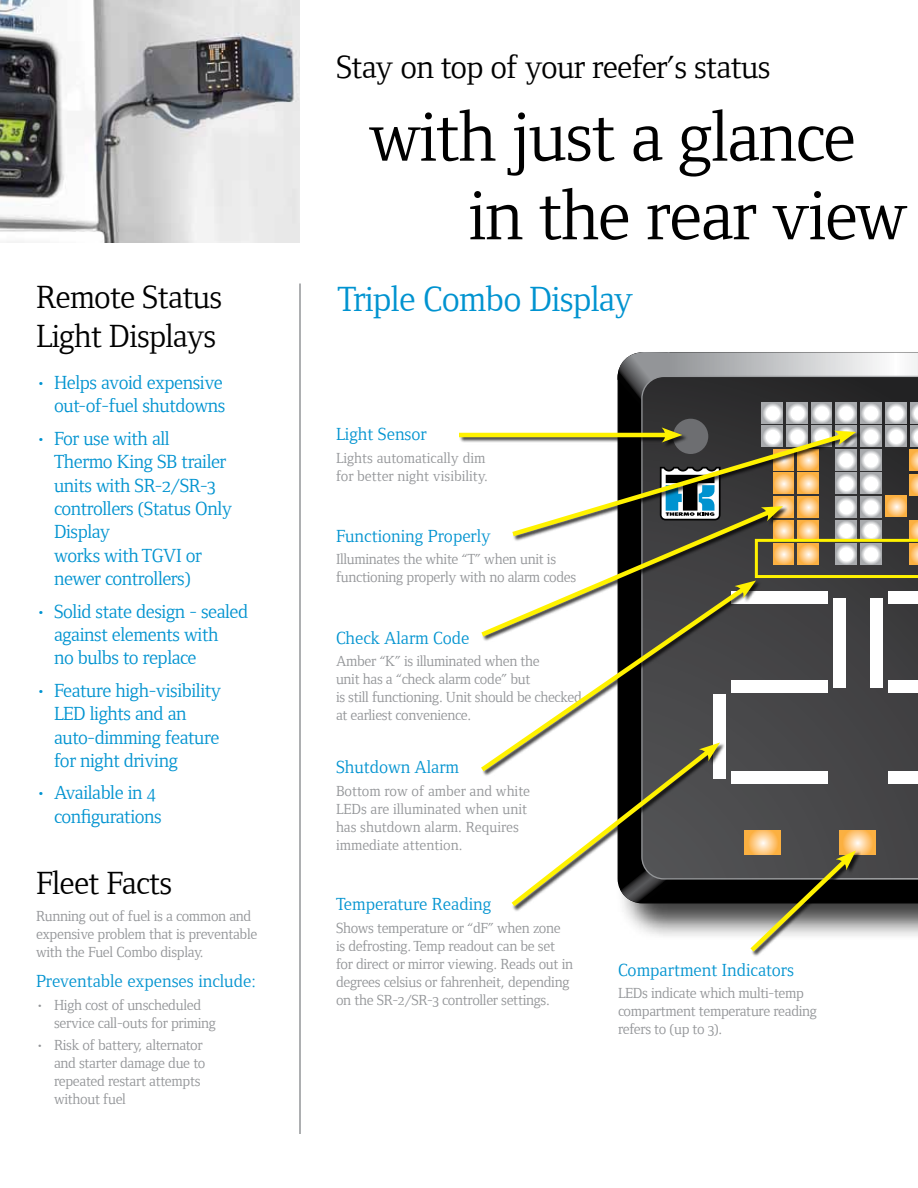
<style>
.page{position:relative;width:918px;height:1188px;background:#fff}
.page>*{position:absolute;margin:0;border:0;box-sizing:border-box;transform-origin:0 0}
.t1{font:72px/78.6px "Foundry Form Serif Book OSF";letter-spacing:-.02em;color:#000}
.t2{font:36px "Foundry Form Serif Book OSF";letter-spacing:-.02em;color:#0093d0}
.t3{font:33px/39.6px "Foundry Form Serif Book OSF";letter-spacing:-.02em;color:#000}
.t4{font:19.5px/23.4px "Foundry Form Serif Book OSF";letter-spacing:-.02em;color:#0093d0}
.t5{font:18px "Foundry Form Serif Book OSF";color:#0093d0}
.t6{font:15px/18px "Foundry Form Serif Book OSF";letter-spacing:-.02em;color:#939598}
.t7{font:15px/18px "Foundry Form Serif Book OSF";color:#939598}
</style>
<div class="page">
<div style="left:614px;top:349px;width:304px;height:591px;background:#000;opacity:.75"></div>
<svg style="left:618px;top:352px;width:300px;height:58px"></svg>
<svg style="left:641px;top:376px;width:277px;height:504px;background:#424243"></svg>
<div style="left:673px;top:419px;width:35px;height:35px;background:#6d6e71;border-radius:50%"></div>
<div style="left:835px;top:426px;width:21px;height:21px;background:#a8aaad"></div>
<div style="left:860px;top:426px;width:21px;height:21px;background:#a8aaad"></div>
<svg style="left:835px;top:402px;width:21px;height:21px"></svg>
<svg style="left:860px;top:402px;width:21px;height:21px"></svg>
<div style="left:885px;top:426px;width:21px;height:21px;background:#a8aaad"></div>
<svg style="left:885px;top:402px;width:21px;height:21px"></svg>
<div style="left:910px;top:426px;width:8px;height:21px;background:#a8aaad"></div>
<svg style="left:910px;top:402px;width:8px;height:21px"></svg>
<div style="left:762px;top:426px;width:21px;height:21px;background:#a8aaad"></div>
<div style="left:811px;top:426px;width:21px;height:21px;background:#a8aaad"></div>
<svg style="left:762px;top:402px;width:21px;height:21px"></svg>
<svg style="left:811px;top:402px;width:21px;height:21px"></svg>
<div style="left:787px;top:426px;width:21px;height:21px;background:#a8aaad"></div>
<svg style="left:787px;top:402px;width:21px;height:21px"></svg>
<svg style="left:839px;top:831px;width:36px;height:24px"></svg>
<svg style="left:745px;top:831px;width:36px;height:24px"></svg>
<div style="left:732px;top:681px;width:96px;height:12px;background:#fff"></div>
<div style="left:732px;top:771px;width:96px;height:12px;background:#fff"></div>
<div style="left:834px;top:598px;width:12px;height:90px;background:#fff"></div>
<div style="left:714px;top:694px;width:12px;height:84px;background:#fff"></div>
<div style="left:888px;top:681px;width:30px;height:12px;background:#fff"></div>
<div style="left:888px;top:771px;width:30px;height:12px;background:#fff"></div>
<div style="left:870px;top:598px;width:13px;height:90px;background:#fff"></div>
<div style="left:459px;top:427px;width:229px;height:21px;background:#000;opacity:.75"></div>
<hr style="left:459px;top:433px;width:211px;height:4px;background:#fff200">
<div style="left:481px;top:580px;width:280px;height:196px;background:#000;opacity:.75"></div>
<svg style="left:481px;top:640px;width:271px;height:136px"></svg>
<div style="left:511px;top:742px;width:214px;height:169px;background:#000;opacity:.75"></div>
<svg style="left:507px;top:742px;width:213px;height:169px"></svg>
<div style="left:750px;top:850px;width:111px;height:107px;background:#000;opacity:.75"></div>
<svg style="left:746px;top:850px;width:110px;height:106px"></svg>
<svg style="left:476px;top:427px;width:442px;height:213px"></svg>
<img style="left:0;top:0;width:300px;height:243px">
<hr style="left:299px;top:284px;width:2px;height:850px;background:#939598">
<h3 class="t3" style="left:36px;top:277px;width:188px">Remote Status<br>Light Displays</h3>
<h3 class="t4" style="left:36px;top:371px;width:191px;text-align:right">• Helps avoid expensive out-of-fuel shutdowns</h3>
<h3 class="t4" style="left:54px;top:427px;width:180px;text-indent:-18px">• For use with all<br>Thermo King SB trailer units with SR-2/SR-3 controllers (Status Only<br>Display<br>works with TGVI or newer controllers)</h3>
<h3 class="t4" style="left:54px;top:599px;width:196px;text-indent:-18px">• Solid state design - sealed against elements with<br>no bulbs to replace</h3>
<h3 class="t4" style="left:54px;top:679px;width:169px;text-indent:-18px">• Feature high-visibility<br>LED lights and an auto-dimming feature for night driving</h3>
<h3 class="t4" style="left:36px;top:781px;width:127px;text-align:right">• Available in 4 configurations</h3>
<h3 class="t3" style="left:36px;top:863px;width:138px">Fleet Facts</h3>
<p class="t6" style="left:36px;top:907px;width:223px">Running out of fuel is a common and expensive problem that is preventable with the Fuel Combo display.</p>
<p class="t5" style="left:36px;top:971px;width:221px">Preventable expenses include:</p>
<p class="t6" style="left:54px;top:996px;width:164px;text-indent:-18px">• High cost of unscheduled service call-outs for priming</p>
<p class="t6" style="left:54px;top:1036px;width:153px;text-indent:-18px">• Risk of battery, alternator and starter damage due to repeated restart attempts without fuel</p>
<h3 class="t3" style="left:336px;top:47px;width:436px">Stay on top of your reefer’s status</h3>
<h1 class="t1" style="left:468px;top:98px;width:440px;text-indent:-99px">with just a glance in the rear view</h1>
<h2 class="t2" style="left:338px;top:280px;width:297px">Triple Combo Display</h2>
<p class="t5" style="left:336px;top:424px;width:92px">Light Sensor</p>
<p class="t7" style="left:336px;top:449px;width:153px">Lights automatically dim for better night visibility.</p>
<p class="t5" style="left:336px;top:526px;width:156px">Functioning Properly</p>
<p class="t6" style="left:336px;top:551px;width:242px">Illuminates the white “T” when unit is functioning properly with no alarm codes</p>
<p class="t5" style="left:336px;top:628px;width:135px">Check Alarm Code</p>
<p class="t6" style="left:336px;top:652px;width:247px">Amber “K” is illuminated when the<br>unit has a “check alarm code” but<br>is still functioning. Unit should be checked at earliest convenience.</p>
<p class="t5" style="left:336px;top:757px;width:125px">Shutdown Alarm</p>
<p class="t7" style="left:336px;top:782px;width:196px">Bottom row of amber and white<br>LEDs are illuminated when unit has shutdown alarm. Requires immediate attention.</p>
<p class="t5" style="left:336px;top:894px;width:157px">Temperature Reading</p>
<p class="t6" style="left:336px;top:919px;width:239px">Shows temperature or “dF” when zone is defrosting. Temp readout can be set for direct or mirror viewing. Reads out in degrees celsius or fahrenheit, depending on the SR-2/SR-3 controller settings.</p>
<p class="t5" style="left:618px;top:960px;width:178px">Compartment Indicators</p>
<p class="t6" style="left:618px;top:984px;width:201px">LEDs indicate which multi-temp compartment temperature reading refers to (up to 3).</p>
</div>
